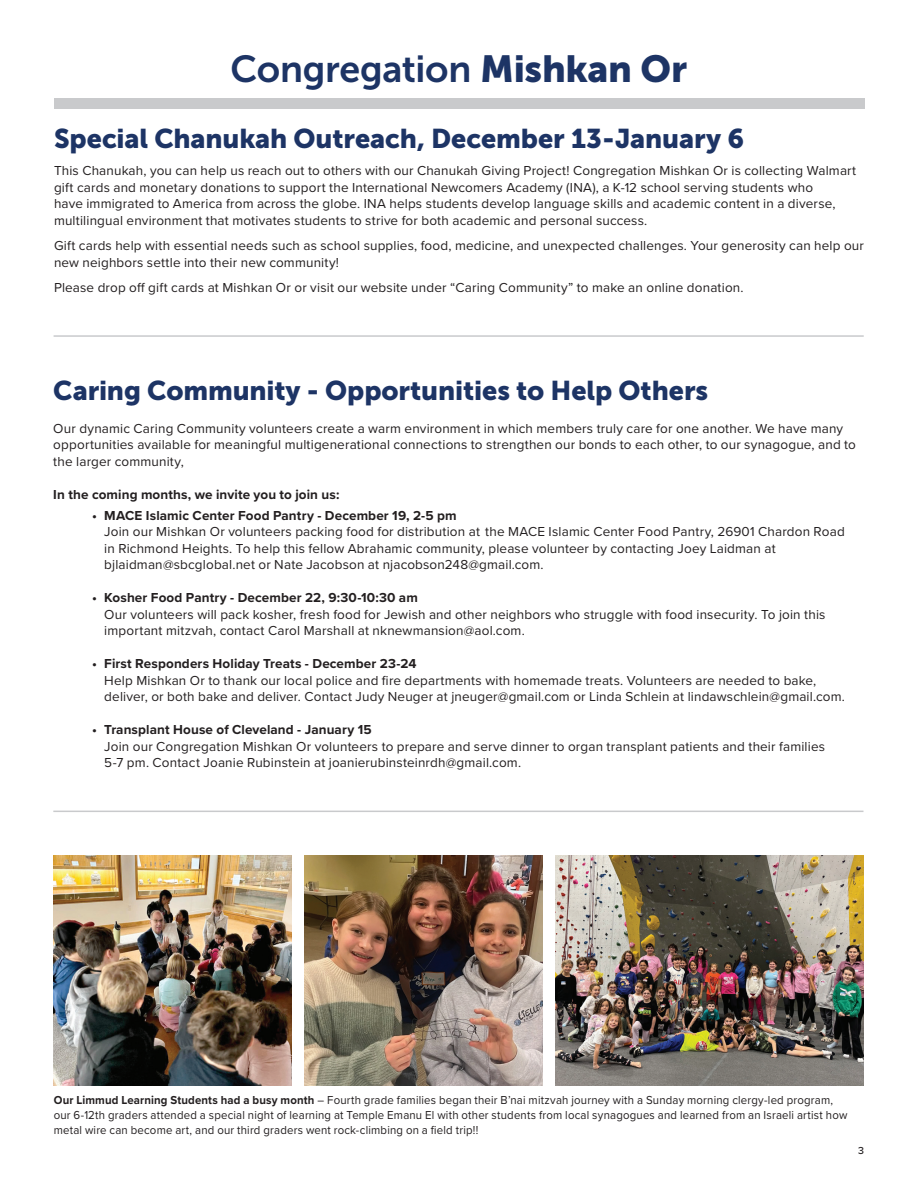
<style>
.page{position:relative;width:918px;height:1188px;background:#fff}
.page>*{position:absolute;margin:0;border:0;box-sizing:border-box;transform-origin:0 0}
.t1{font:37.5px "Museo Sans 700";letter-spacing:-.01em;color:#1d3465}
.t2{font:27px "Museo Sans 900";letter-spacing:-.005em;color:#1d3465}
.t3{font:13.5px/16.5px "Proxima Nova";letter-spacing:.01em;color:#231f20}
.t4{font:700 13.5px "Proxima Nova";letter-spacing:.01em;color:#231f20}
.t5{font:12px/15px "Proxima Nova";letter-spacing:.015em;color:#231f20;scale:.95 1}
.t6{font:500 10.5px "Proxima Nova";color:#231f20}
.s1{font-family:"Museo Sans 900"}
.s2{font-weight:700}
</style>
<div class="page">
<div style="left:54px;top:98px;width:810px;height:10px;background:#c9cacc"></div>
<img style="left:555px;top:855px;width:309px;height:231px">
<hr style="left:54px;top:335px;width:810px;height:2px;background:#c9cacc">
<img style="left:304px;top:855px;width:238px;height:231px">
<img style="left:54px;top:855px;width:237px;height:231px">
<hr style="left:53px;top:811px;width:810px;height:1px;background:#c9cacc">
<h1 class="t1" style="left:231px;top:48px;width:458px">Congregation <span class="s1">Mishkan Or</span></h1>
<h2 class="t2" style="left:54px;top:123px;width:692px">Special Chanukah Outreach, December 13-January 6</h2>
<p class="t3" style="left:54px;top:162px;width:804px">This Chanukah, you can help us reach out to others with our Chanukah Giving Project! Congregation Mishkan Or is collecting Walmart gift cards and monetary donations to support the International Newcomers Academy (INA), a K-12 school serving students who<br>have immigrated to America from across the globe. INA helps students develop language skills and academic content in a diverse, multilingual environment that motivates students to strive for both academic and personal success.</p>
<p class="t3" style="left:54px;top:237px;width:811px">Gift cards help with essential needs such as school supplies, food, medicine, and unexpected challenges. Your generosity can help our new neighbors settle into their new community!</p>
<p class="t3" style="left:54px;top:279px;width:691px">Please drop off gift cards at Mishkan Or or visit our website under “Caring Community” to make an online donation.</p>
<h2 class="t2" style="left:53px;top:375px;width:656px">Caring Community - Opportunities to Help Others</h2>
<p class="t3" style="left:53px;top:420px;width:804px">Our dynamic Caring Community volunteers create a warm environment in which members truly care for one another. We have many opportunities available for meaningful multigenerational connections to strengthen our bonds to each other, to our synagogue, and to the larger community,</p>
<p class="t4" style="left:53px;top:484px;width:288px">In the coming months, we invite you to join us:</p>
<p class="t4" style="left:92px;top:505px;width:366px">• MACE Islamic Center Food Pantry - December 19, 2-5 pm</p>
<p class="t3" style="left:104px;top:523px;width:742px">Join our Mishkan Or volunteers packing food for distribution at the MACE Islamic Center Food Pantry, 26901 Chardon Road in Richmond Heights. To help this fellow Abrahamic community, please volunteer by contacting Joey Laidman at bjlaidman@sbcglobal.net or Nate Jacobson at njacobson248@gmail.com.</p>
<p class="t4" style="left:92px;top:588px;width:327px">• Kosher Food Pantry - December 22, 9:30-10:30 am</p>
<p class="t3" style="left:104px;top:606px;width:723px">Our volunteers will pack kosher, fresh food for Jewish and other neighbors who struggle with food insecurity. To join this important mitzvah, contact Carol Marshall at nknewmansion@aol.com.</p>
<p class="t4" style="left:92px;top:654px;width:326px">• First Responders Holiday Treats - December 23-24</p>
<p class="t3" style="left:104px;top:672px;width:742px">Help Mishkan Or to thank our local police and fire departments with homemade treats. Volunteers are needed to bake, deliver, or both bake and deliver. Contact Judy Neuger at jneuger@gmail.com or Linda Schlein at lindawschlein@gmail.com.</p>
<p class="t4" style="left:92px;top:720px;width:281px">• Transplant House of Cleveland - January 15</p>
<p class="t3" style="left:104px;top:738px;width:722px">Join our Congregation Mishkan Or volunteers to prepare and serve dinner to organ transplant patients and their families<br>5-7 pm. Contact Joanie Rubinstein at joanierubinsteinrdh@gmail.com.</p>
<p class="t5" style="left:54px;top:1092px;width:837px"><span class="s2">Our Limmud Learning Students had a busy month</span> – Fourth grade families began their B’nai mitzvah journey with a Sunday morning clergy-led program, our 6-12th graders attended a special night of learning at Temple Emanu El with other students from local synagogues and learned from an Israeli artist how metal wire can become art, and our third graders went rock-climbing on a field trip!!</p>
<p class="t6" style="left:858px;top:1143px;width:7px">3</p>
</div>
